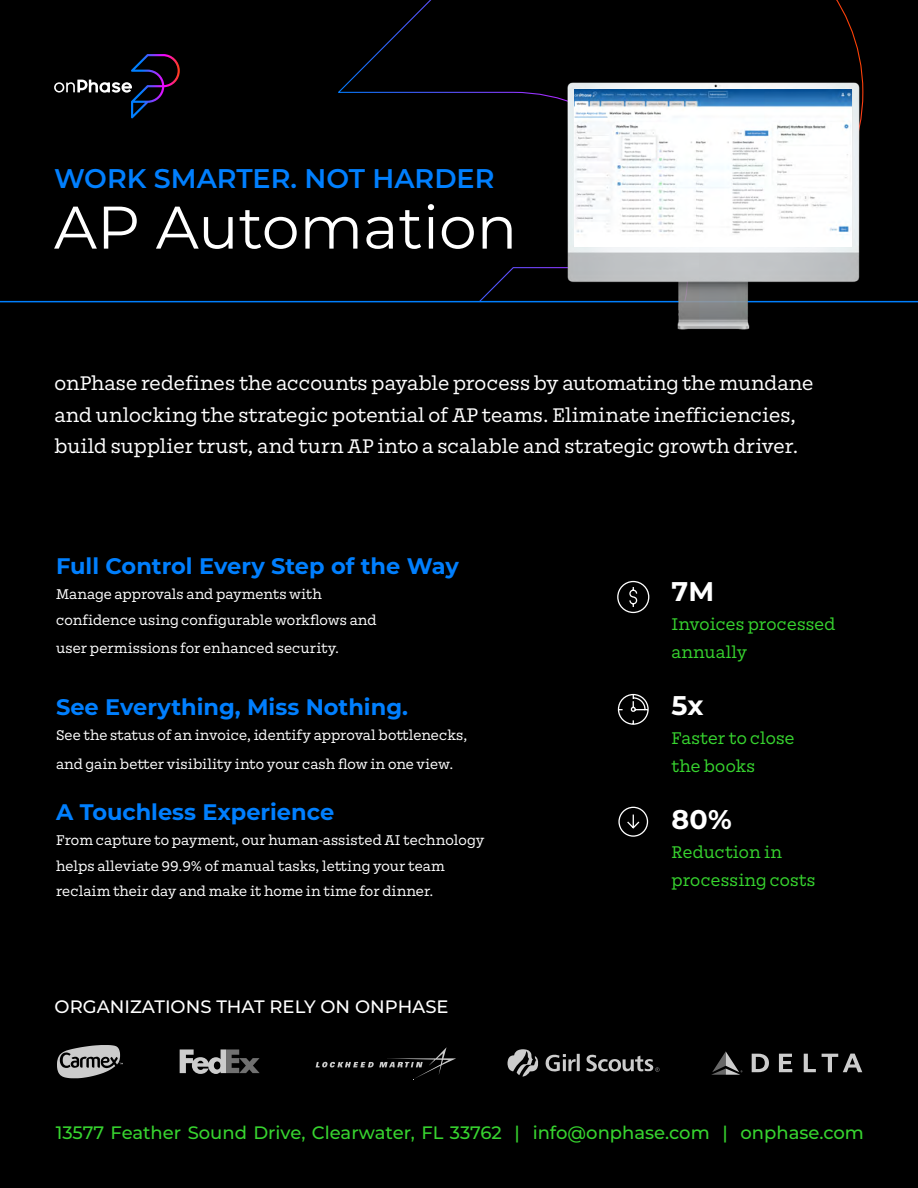
<style>
.page{position:relative;width:918px;height:1188px;background:#000}
.page>*{position:absolute;margin:0;border:0;box-sizing:border-box;transform-origin:0 0}
.t1{font:60px "Montserrat";color:#fff}
.t2{font:600 27px "Montserrat";color:#007ffe}
.t3{font:700 27px "Montserrat";color:#fff}
.t4{font:700 22.5px "Montserrat";color:#007ffe}
.t5{font:21px/31.5px "Mortise";color:#fff}
.t6{font:18px/28.5px "Mortise";letter-spacing:.005em;color:#37d42f}
.t7{font:500 18px "Montserrat";color:#37d42f}
.t8{font:500 18px "Montserrat";color:#fff}
.t9{font:15px/25.5px "Mortise";color:#fff}
</style>
<div class="page">
<svg style="left:0;top:0;width:860px;height:302px"></svg>
<svg style="left:57px;top:1045px;width:66px;height:33px"></svg>
<svg style="left:180px;top:1049px;width:80px;height:25px"></svg>
<svg style="left:316px;top:1047px;width:140px;height:33px"></svg>
<svg style="left:507px;top:1049px;width:31px;height:28px"></svg>
<svg style="left:545px;top:1054px;width:35px;height:18px"></svg>
<svg style="left:586px;top:1055px;width:74px;height:17px"></svg>
<svg style="left:711px;top:1051px;width:31px;height:24px"></svg>
<svg style="left:752px;top:1054px;width:110px;height:18px"></svg>
<svg style="left:54px;top:54px;width:126px;height:64px"></svg>
<img style="left:509px;top:56px;width:409px;height:274px">
<img style="left:575px;top:90px;width:276px;height:156px">
<svg style="left:617px;top:693px;width:32px;height:32px"></svg>
<div style="left:617px;top:581px;width:32px;height:32px;border:1px solid #fff;border-radius:50%"></div>
<svg style="left:629px;top:587px;width:9px;height:20px"></svg>
<div style="left:618px;top:807px;width:30px;height:30px;border:1px solid #fff;border-radius:50%"></div>
<svg style="left:627px;top:814px;width:13px;height:15px"></svg>
<h2 class="t2" style="left:54px;top:160px;width:442px">WORK SMARTER. NOT HARDER</h2>
<h1 class="t1" style="left:54px;top:186px;width:465px">AP Automation</h1>
<h3 class="t5" style="left:54px;top:368px;width:760px">onPhase redefines the accounts payable process by automating the mundane and unlocking the strategic potential of AP teams. Eliminate inefficiencies, build supplier trust, and turn AP into a scalable and strategic growth driver.</h3>
<h3 class="t4" style="left:56px;top:549px;width:404px">Full Control Every Step of the Way</h3>
<p class="t9" style="left:56px;top:582px;width:322px">Manage approvals and payments with confidence using configurable workflows and</p>
<p class="t9" style="left:56px;top:636px;width:285px">user permissions for enhanced security.</p>
<h3 class="t4" style="left:56px;top:690px;width:353px">See Everything, Miss Nothing.</h3>
<p class="t9" style="left:56px;top:721px;width:413px;line-height:28.5px">See the status of an invoice, identify approval bottlenecks, and gain better visibility into your cash flow in one view.</p>
<h3 class="t4" style="left:56px;top:795px;width:280px">A Touchless Experience</h3>
<p class="t9" style="left:56px;top:828px;width:430px">From capture to payment, our human-assisted AI technology helps alleviate 99.9% of manual tasks, letting your team reclaim their day and make it home in time for dinner.</p>
<p class="t8" style="left:55px;top:994px;width:396px">ORGANIZATIONS THAT RELY ON ONPHASE</p>
<h2 class="t3" style="left:672px;top:572px;width:44px">7M</h2>
<p class="t6" style="left:672px;top:610px;width:165px">Invoices processed annually</p>
<h2 class="t3" style="left:672px;top:686px;width:33px">5x</h2>
<p class="t6" style="left:672px;top:724px;width:124px">Faster to close the books</p>
<h2 class="t3" style="left:672px;top:800px;width:62px">80%</h2>
<p class="t6" style="left:672px;top:838px;width:146px">Reduction in processing costs</p>
<p class="t7" style="left:56px;top:1120px;width:810px">13577 Feather Sound Drive, Clearwater, FL 33762 | info@onphase.com | onphase.com</p>
</div>
